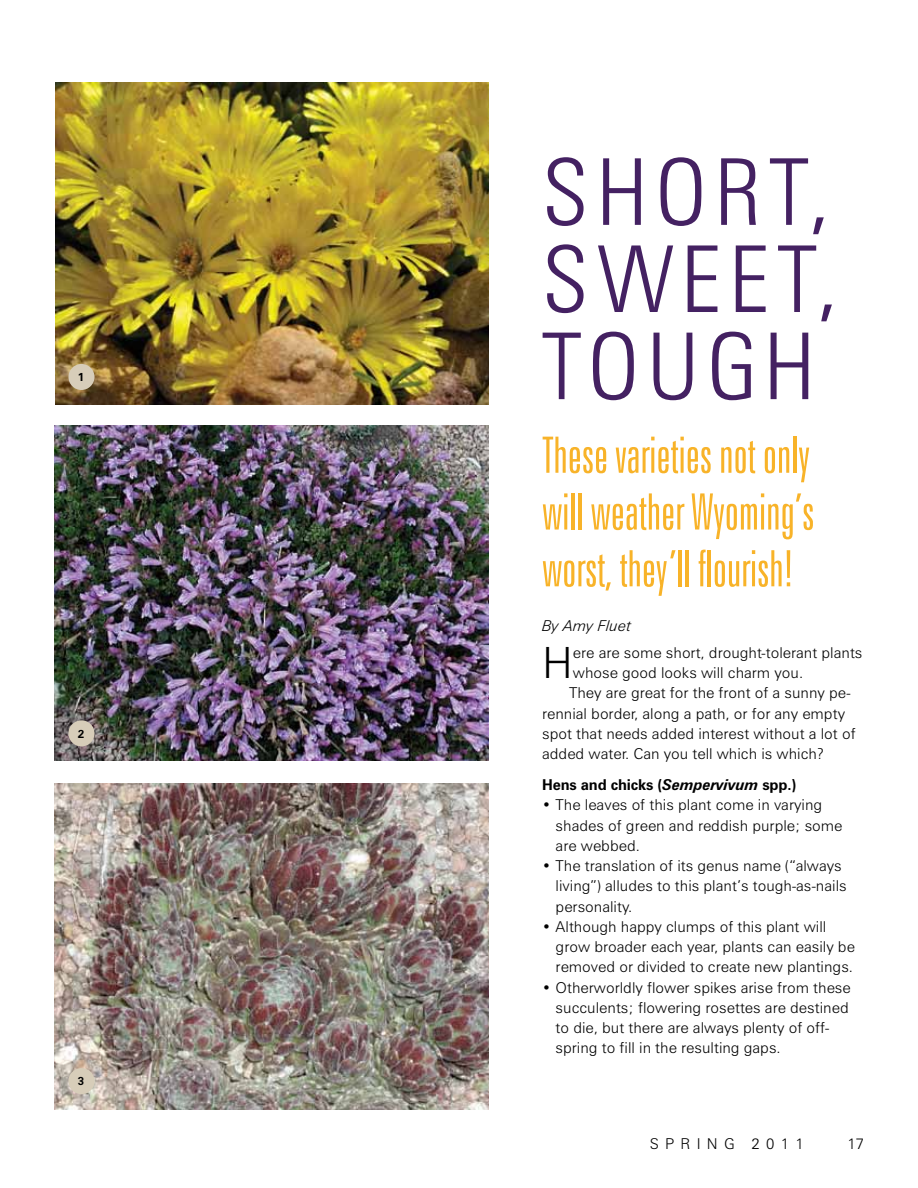
<style>
.page{position:relative;width:918px;height:1188px;background:#fff}
.page>*{position:absolute;margin:0;border:0;box-sizing:border-box;transform-origin:0 0}
.t1{font:300 condensed 92.4px/87.2px "Zurich BT";letter-spacing:.09em;color:#442162;text-align:justify}
.t2{font:300 extra-condensed 50.1px/56.8px "Zurich BT";letter-spacing:-.01em;color:#f8b329;text-align:justify}
.t3{font:300 43.2px "Zurich BT";color:#000}
.t4{font:300 15px/20.2px "Zurich BT";color:#000}
.t5{font:700 15px "Zurich BT";letter-spacing:-.01em;color:#000}
.t6{font:300 15px "Zurich BT";letter-spacing:.42em;color:#000}
.t7{font:italic 300 15px "Zurich BT";color:#000}
.t8{font:700 11.55px "Zurich BT";color:#000}
.s1{font-style:italic}
</style>
<div class="page">
<img style="left:55px;top:82px;width:433px;height:323px">
<img style="left:54px;top:425px;width:434px;height:336px">
<img style="left:54px;top:784px;width:434px;height:326px">
<div style="left:68px;top:364px;width:27px;height:26px;background:#d7cdb9;border-radius:50%"></div>
<div style="left:68px;top:720px;width:27px;height:26px;background:#d7cdb9;border-radius:50%"></div>
<div style="left:68px;top:1068px;width:27px;height:26px;background:#d7cdb9;border-radius:50%"></div>
<p class="t8" style="left:78px;top:370px;width:8px">1</p>
<p class="t8" style="left:78px;top:726px;width:8px">2</p>
<p class="t8" style="left:78px;top:1074px;width:8px">3</p>
<h1 class="t1" style="left:542px;top:148px;width:297px">SHORT, SWEET, TOUGH</h1>
<h2 class="t2" style="left:542px;top:428px;width:274px">These varieties not only will weather Wyoming’s worst, they’ll flourish!</h2>
<p class="t7" style="left:542px;top:616px;width:90px">By Amy Fluet</p>
<h3 class="t3" style="left:542px;top:637px;width:32px">H</h3>
<p class="t4" style="left:573px;top:642px;width:291px">ere are some short, drought-tolerant plants</p>
<p class="t4" style="left:573px;top:663px;width:232px">whose good looks will charm you.</p>
<p class="t4" style="left:569px;top:683px;width:283px">They are great for the front of a sunny pe-</p>
<p class="t4" style="left:542px;top:703px;width:304px">rennial border, along a path, or for any empty</p>
<p class="t4" style="left:542px;top:723px;width:315px">spot that needs added interest without a lot of</p>
<p class="t4" style="left:542px;top:744px;width:284px">added water. Can you tell which is which?</p>
<p class="t5" style="left:542px;top:776px;width:256px">Hens and chicks (<span class="s1">Sempervivum</span> spp.)</p>
<p class="t4" style="left:556px;top:795px;width:288px;text-indent:-14px">• The leaves of this plant come in varying shades of green and reddish purple; some are webbed.</p>
<p class="t4" style="left:556px;top:856px;width:293px;text-indent:-14px">• The translation of its genus name (“always living”) alludes to this plant’s tough-as-nails personality.</p>
<p class="t4" style="left:556px;top:916px;width:301px;text-indent:-14px">• Although happy clumps of this plant will grow broader each year, plants can easily be removed or divided to create new plantings.</p>
<p class="t4" style="left:556px;top:977px;width:297px;text-indent:-14px">• Otherworldly flower spikes arise from these succulents; flowering rosettes are destined to die, but there are always plenty of off&shy;spring to fill in the resulting gaps.</p>
<p class="t6" style="left:650px;top:1135px;width:156px">spring 2011</p>
<p class="t4" style="left:847px;top:1134px;width:18px">17</p>
</div>
